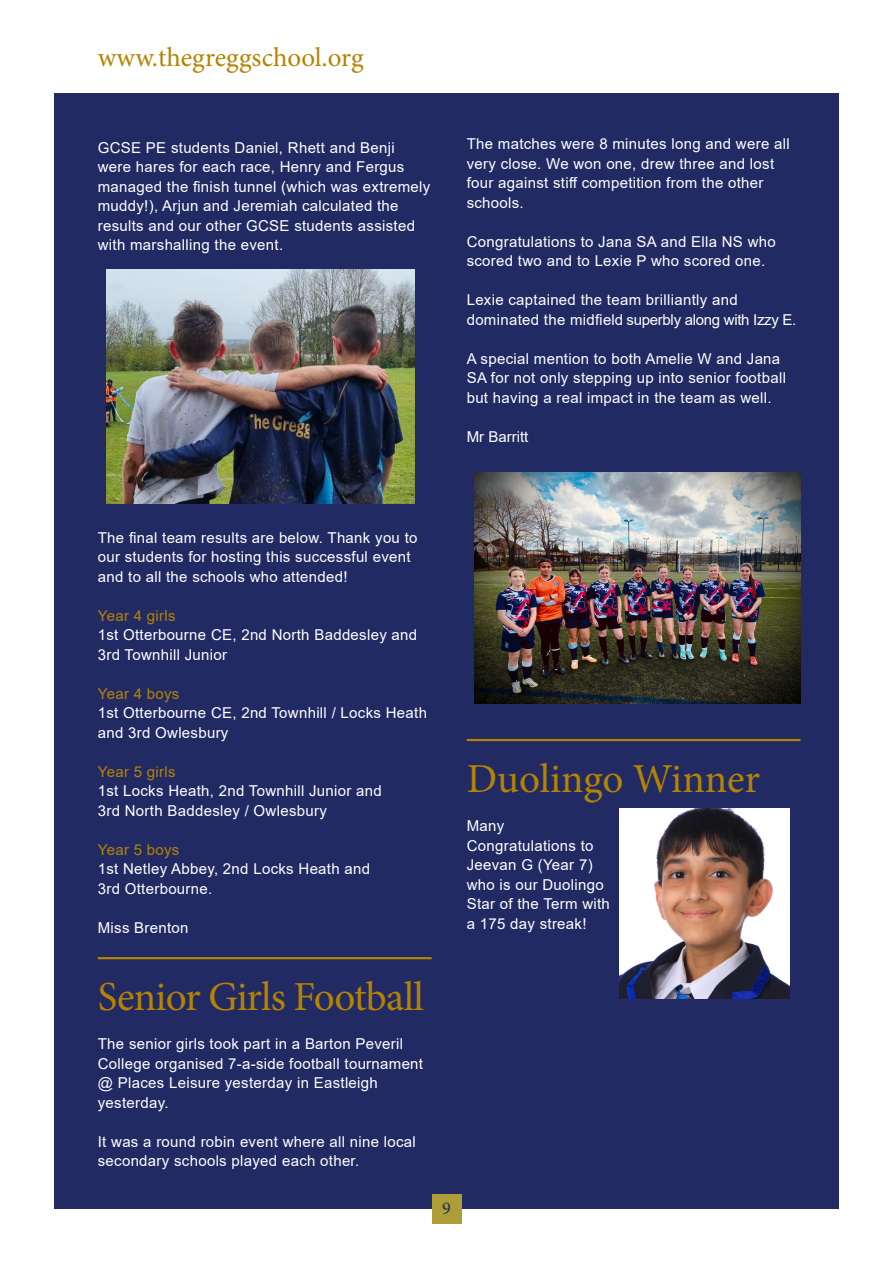
<style>
.page{position:relative;width:893px;height:1263px;background:#fff}
.page>*{position:absolute;margin:0;border:0;box-sizing:border-box;transform-origin:0 0}
.t1{font:41.25px "Minion Pro";letter-spacing:-.015em;color:#b48300}
.t2{font:27px "Minion Pro";color:#b48300}
.t3{font:18px "Minion Pro";color:#222a64}
.Paragraph_Style_1{font:15px/19.5px "Arial";letter-spacing:.02em;color:#fff}
.Paragraph_Style_1-2{font:15px "Arial";letter-spacing:.02em;color:#b48300}
.Paragraph_Style_1-3{font:15px "Arial";color:#fff}
</style>
<div class="page">
<div style="left:54px;top:94px;width:785px;height:1115px;background:#222a64"></div>
<div style="left:432px;top:1194px;width:29px;height:30px;background:#ad9d36"></div>
<hr style="left:98px;top:957px;width:334px;height:2px;background:#b48300">
<img style="left:106px;top:270px;width:308px;height:234px">
<hr style="left:467px;top:739px;width:333px;height:2px;background:#b48300">
<img style="left:475px;top:473px;width:325px;height:230px">
<img style="left:619px;top:809px;width:170px;height:190px">
<p class="t2" style="left:98px;top:40px;width:267px">www.thegreggschool.org</p>
<p class="Paragraph_Style_1" style="left:98px;top:138px;width:334px">GCSE PE students Daniel, Rhett and Benji were hares for each race, Henry and Fergus managed the finish tunnel (which was extremely muddy!), Arjun and Jeremiah calculated the results and our other GCSE students assisted with marshalling the event.</p>
<p class="Paragraph_Style_1" style="left:467px;top:134px;width:325px">The matches were 8 minutes long and were all very close. We won one, drew three and lost four against stiff competition from the other schools.</p>
<p class="Paragraph_Style_1" style="left:467px;top:231px;width:311px">Congratulations to Jana SA and Ella NS who scored two and to Lexie P who scored one.</p>
<p class="Paragraph_Style_1" style="left:467px;top:290px;width:331px">Lexie captained the team brilliantly and dominated the midfield superbly along with Izzy E.</p>
<p class="Paragraph_Style_1" style="left:467px;top:348px;width:321px">A special mention to both Amelie W and Jana<br>SA for not only stepping up into senior football but having a real impact in the team as well.</p>
<p class="Paragraph_Style_1-3" style="left:467px;top:426px;width:63px">Mr Barritt</p>
<p class="Paragraph_Style_1" style="left:98px;top:528px;width:321px">The final team results are below. Thank you to our students for hosting this successful event and to all the schools who attended!</p>
<p class="Paragraph_Style_1-2" style="left:98px;top:605px;width:79px">Year 4 girls</p>
<p class="Paragraph_Style_1" style="left:98px;top:625px;width:321px">1st Otterbourne CE, 2nd North Baddesley and</p>
<p class="Paragraph_Style_1" style="left:98px;top:645px;width:131px">3rd Townhill Junior</p>
<p class="Paragraph_Style_1-2" style="left:98px;top:683px;width:83px">Year 4 boys</p>
<p class="Paragraph_Style_1" style="left:98px;top:703px;width:331px">1st Otterbourne CE, 2nd Townhill / Locks Heath</p>
<p class="Paragraph_Style_1" style="left:98px;top:723px;width:132px">and 3rd Owlesbury</p>
<p class="Paragraph_Style_1-2" style="left:98px;top:761px;width:79px">Year 5 girls</p>
<p class="Paragraph_Style_1" style="left:98px;top:781px;width:286px">1st Locks Heath, 2nd Townhill Junior and</p>
<p class="Paragraph_Style_1" style="left:98px;top:801px;width:231px">3rd North Baddesley / Owlesbury</p>
<p class="Paragraph_Style_1-2" style="left:98px;top:839px;width:83px">Year 5 boys</p>
<p class="Paragraph_Style_1" style="left:98px;top:859px;width:274px">1st Netley Abbey, 2nd Locks Heath and</p>
<p class="Paragraph_Style_1" style="left:98px;top:879px;width:116px">3rd Otterbourne.</p>
<p class="Paragraph_Style_1" style="left:98px;top:918px;width:92px">Miss Brenton</p>
<p class="t1" style="left:467px;top:751px;width:295px">Duolingo Winner</p>
<p class="Paragraph_Style_1" style="left:467px;top:816px;width:145px">Many<br>Congratulations to<br>Jeevan G (Year 7) who is our Duolingo<br>Star of the Term with a 175 day streak!</p>
<p class="t1" style="left:98px;top:969px;width:328px">Senior Girls Football</p>
<p class="Paragraph_Style_1" style="left:98px;top:1034px;width:327px">The senior girls took part in a Barton Peveril College organised 7-a-side football tournament @ Places Leisure yesterday in Eastleigh yesterday.</p>
<p class="Paragraph_Style_1" style="left:98px;top:1132px;width:320px">It was a round robin event where all nine local secondary schools played each other.</p>
<p class="t3" style="left:442px;top:1196px;width:10px">9</p>
</div>
